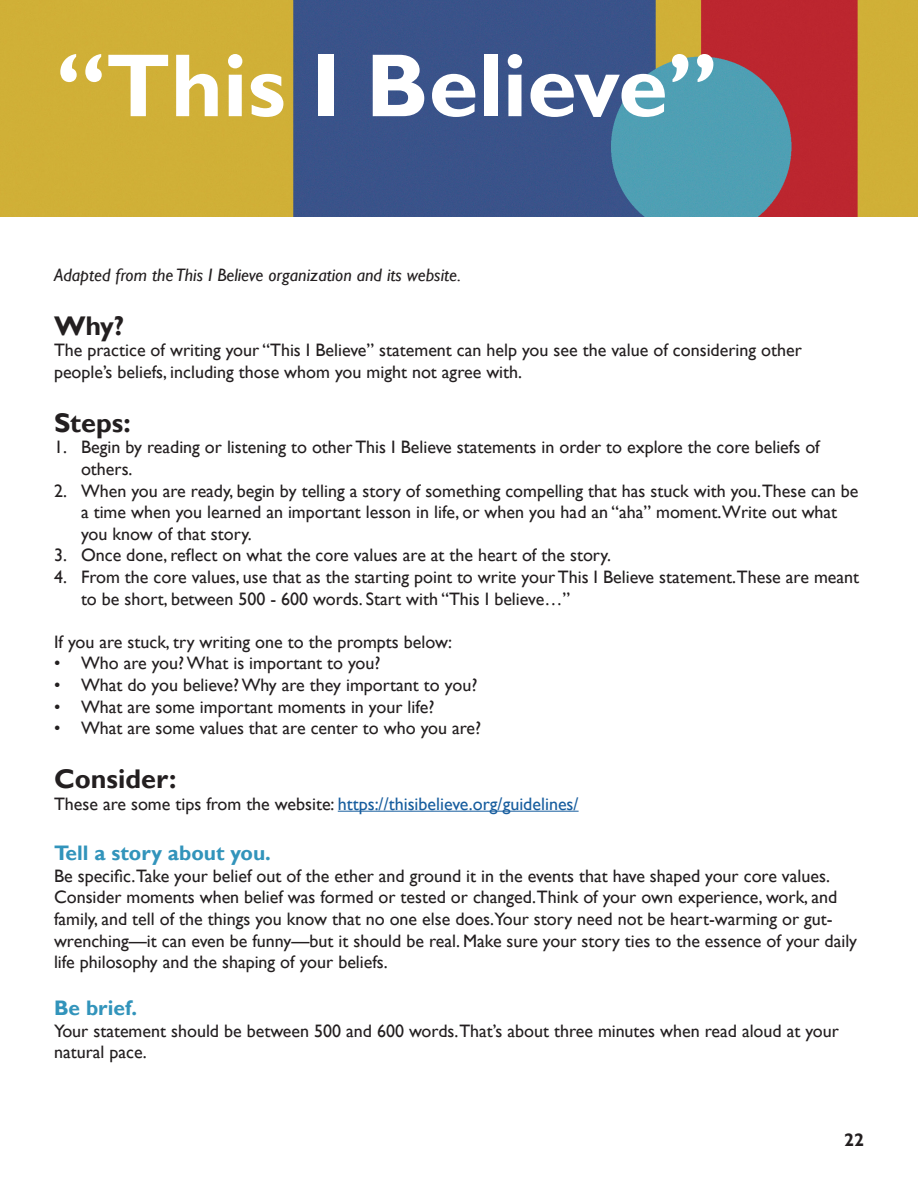
<style>
.page{position:relative;width:918px;height:1188px;background:#fff}
.page>*{position:absolute;margin:0;border:0;box-sizing:border-box;transform-origin:0 0}
.t1{font:700 90px "Gill Sans";color:#fff}
.t2{font:700 27px "Gill Sans";color:#231f20}
.t3{font:700 21px "Gill Sans";color:#3294bb}
.t4{font:18px/21.6px "Gill Sans";color:#231f20}
.t5{font:18px "Gill Sans";color:#175d9e}
.t6{font:italic 18px "Gill Sans";color:#231f20}
.t7{font:700 18px "Gill Sans";color:#231f20}
.s1{color:#231f20}
</style>
<div class="page">
<img style="left:0;top:0;width:918px;height:216px">
<hr style="left:338px;top:811px;width:241px;height:1px;background:#175d9e">
<p class="t1" style="left:55px;top:32px;width:665px">“This I Believe”</p>
<p class="t6" style="left:54px;top:264px;width:409px">Adapted from the This I Believe organization and its website.</p>
<p class="t2" style="left:54px;top:309px;width:72px">Why?</p>
<p class="t4" style="left:54px;top:340px;width:749px">The practice of writing your “This I Believe” statement can help you see the value of considering other people’s beliefs, including those whom you might not agree with.</p>
<p class="t2" style="left:54px;top:406px;width:78px">Steps:</p>
<p class="t4" style="left:81px;top:437px;width:740px;text-indent:-27px">1. Begin by reading or listening to other This I Believe statements in order to explore the core beliefs of others.</p>
<p class="t4" style="left:81px;top:480px;width:779px;text-indent:-27px">2. When you are ready, begin by telling a story of something compelling that has stuck with you.These can be a time when you learned an important lesson in life, or when you had an “aha” moment.Write out what you know of that story.</p>
<p class="t4" style="left:54px;top:545px;width:559px">3. Once done, reflect on what the core values are at the heart of the story.</p>
<p class="t4" style="left:81px;top:567px;width:780px;text-indent:-27px">4. From the core values, use that as the starting point to write your This I Believe statement.These are meant to be short, between 500 - 600 words. Start with “This I believe…”</p>
<p class="t4" style="left:54px;top:631px;width:400px">If you are stuck, try writing one to the prompts below:</p>
<p class="t4" style="left:54px;top:653px;width:328px">• Who are you? What is important to you?</p>
<p class="t4" style="left:54px;top:675px;width:425px">• What do you believe? Why are they important to you?</p>
<p class="t4" style="left:54px;top:696px;width:382px">• What are some important moments in your life?</p>
<p class="t4" style="left:54px;top:718px;width:429px">• What are some values that are center to who you are?</p>
<p class="t2" style="left:54px;top:763px;width:124px">Consider:</p>
<p class="t5" style="left:54px;top:793px;width:526px"><span class="s1">These are some tips from the website:</span> https://thisibelieve.org/guidelines/</p>
<p class="t3" style="left:54px;top:841px;width:219px">Tell a story about you.</p>
<p class="t4" style="left:54px;top:865px;width:805px">Be specific.Take your belief out of the ether and ground it in the events that have shaped your core values.<br>Consider moments when belief was formed or tested or changed.Think of your own experience, work, and family, and tell of the things you know that no one else does.Your story need not be heart-warming or gut&shy;wrenching—it can even be funny—but it should be real. Make sure your story ties to the essence of your daily life philosophy and the shaping of your beliefs.</p>
<p class="t3" style="left:54px;top:995px;width:85px">Be brief.</p>
<p class="t4" style="left:54px;top:1020px;width:787px">Your statement should be between 500 and 600 words.That’s about three minutes when read aloud at your natural pace.</p>
<p class="t7" style="left:844px;top:1130px;width:21px">22</p>
</div>
